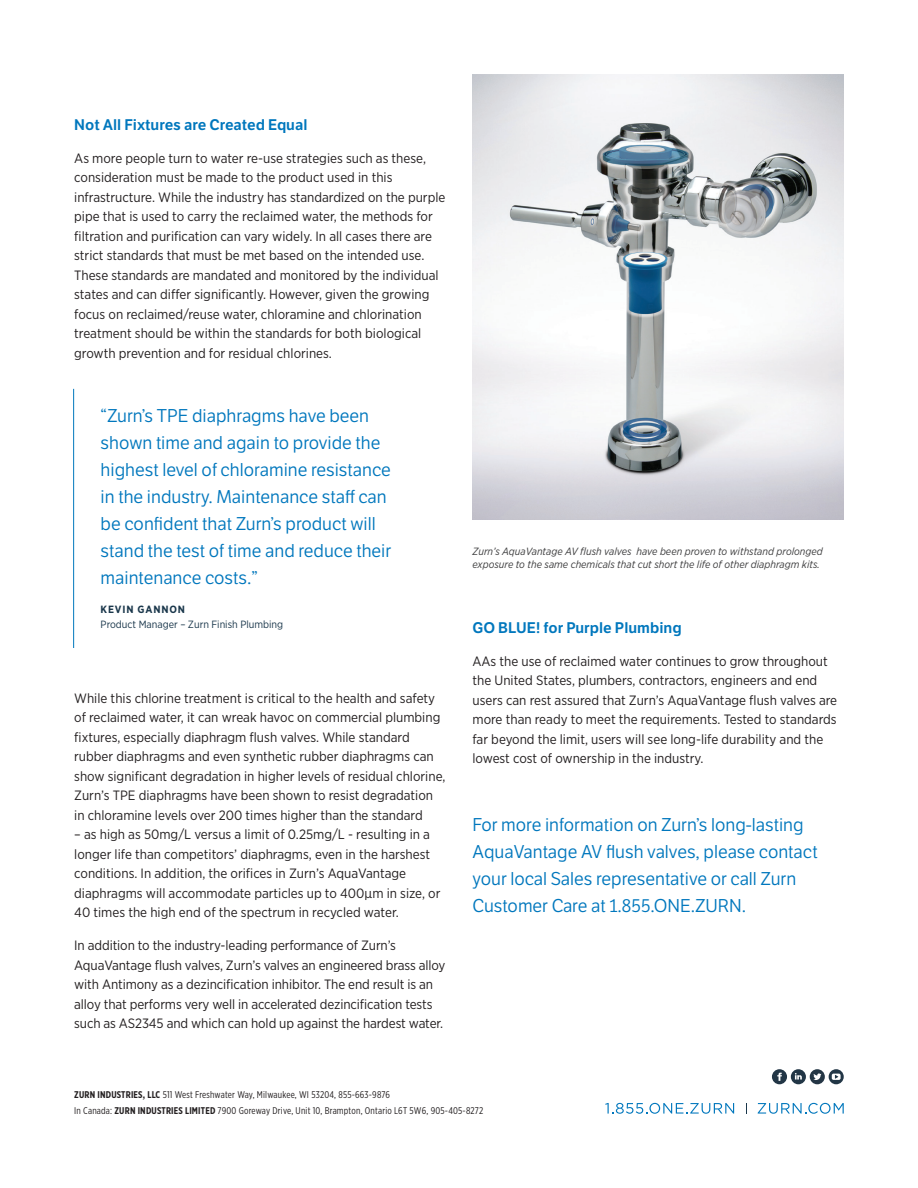
<style>
.page{position:relative;width:918px;height:1188px;background:#fff}
.page>*{position:absolute;margin:0;border:0;box-sizing:border-box;transform-origin:0 0}
.t1{font:18px/27px "LFT Etica Bk";color:#0077bd}
.t2{font:15px "LFT Etica SB";color:#0077bd}
.t3{font:13.5px/19.5px "Gotham Narrow";color:#231f20}
.t4{font:italic 10.5px/13.5px "Gotham Narrow";color:#3e3e3f}
.t5{font:10.5px "Gotham Narrow";color:#1a374b}
.t6{font:700 10.5px "Gotham Narrow";letter-spacing:.08em;color:#1a374b}
.t7{font:9.75px/15.6px "Gotham X Narrow";letter-spacing:.02em;color:#231f20}
.s1{font-weight:700}
</style>
<div class="page">
<svg style="left:772px;top:1069px;width:72px;height:15px"></svg>
<svg style="left:605px;top:1103px;width:129px;height:11px"></svg>
<svg style="left:758px;top:1103px;width:86px;height:11px"></svg>
<img style="left:472px;top:74px;width:372px;height:445px">
<hr style="left:73px;top:389px;width:1px;height:259px;background:#0077bd">
<p class="t2" style="left:74px;top:115px;width:235px">Not All Fixtures are Created Equal</p>
<p class="t3" style="left:74px;top:148px;width:373px">As more people turn to water re-use strategies such as these, consideration must be made to the product used in this infrastructure. While the industry has standardized on the purple pipe that is used to carry the reclaimed water, the methods for filtration and purification can vary widely. In all cases there are strict standards that must be met based on the intended use.<br>These standards are mandated and monitored by the individual states and can differ significantly. However, given the growing focus on reclaimed/reuse water, chloramine and chlorination treatment should be within the standards for both biological growth prevention and for residual chlorines.</p>
<p class="t1" style="left:101px;top:403px;width:292px">“Zurn’s TPE diaphragms have been shown time and again to provide the highest level of chloramine resistance in the industry. Maintenance staff can be confident that Zurn’s product will stand the test of time and reduce their maintenance costs.”</p>
<p class="t6" style="left:101px;top:602px;width:86px">KEVIN GANNON</p>
<p class="t5" style="left:101px;top:618px;width:184px">Product Manager – Zurn Finish Plumbing</p>
<p class="t2" style="left:472px;top:619px;width:211px">GO BLUE! for Purple Plumbing</p>
<p class="t3" style="left:472px;top:651px;width:366px">AAs the use of reclaimed water continues to grow throughout the United States, plumbers, contractors, engineers and end users can rest assured that Zurn’s AquaVantage flush valves are more than ready to meet the requirements. Tested to standards far beyond the limit, users will see long-life durability and the lowest cost of ownership in the industry.</p>
<p class="t4" style="left:472px;top:544px;width:352px">Zurn’s AquaVantage AV flush valves have been proven to withstand prolonged exposure to the same chemicals that cut short the life of other diaphragm kits.</p>
<p class="t3" style="left:74px;top:688px;width:373px">While this chlorine treatment is critical to the health and safety of reclaimed water, it can wreak havoc on commercial plumbing fixtures, especially diaphragm flush valves. While standard rubber diaphragms and even synthetic rubber diaphragms can show significant degradation in higher levels of residual chlorine, Zurn’s TPE diaphragms have been shown to resist degradation in chloramine levels over 200 times higher than the standard</p>
<p class="t3" style="left:74px;top:824px;width:368px">– as high as 50mg/L versus a limit of 0.25mg/L - resulting in a longer life than competitors’ diaphragms, even in the harshest conditions. In addition, the orifices in Zurn’s AquaVantage diaphragms will accommodate particles up to 400µm in size, or 40 times the high end of the spectrum in recycled water.</p>
<p class="t3" style="left:74px;top:935px;width:373px">In addition to the industry-leading performance of Zurn’s AquaVantage flush valves, Zurn’s valves an engineered brass alloy with Antimony as a dezincification inhibitor. The end result is an alloy that performs very well in accelerated dezincification tests such as AS2345 and which can hold up against the hardest water.</p>
<h1 class="t1" style="left:472px;top:811px;width:347px">For more information on Zurn’s long-lasting AquaVantage AV flush valves, please contact your local Sales representative or call Zurn Customer Care at 1.855.ONE.ZURN.</h1>
<p class="t7" style="left:74px;top:1087px;width:411px"><span class="s1">ZURN INDUSTRIES, LLC</span> 511 West Freshwater Way, Milwaukee, WI 53204, 855-663-9876<br>In Canada: <span class="s1">ZURN INDUSTRIES LIMITED</span> 7900 Goreway Drive, Unit 10, Brampton, Ontario L6T 5W6, 905-405-8272</p>
</div>
